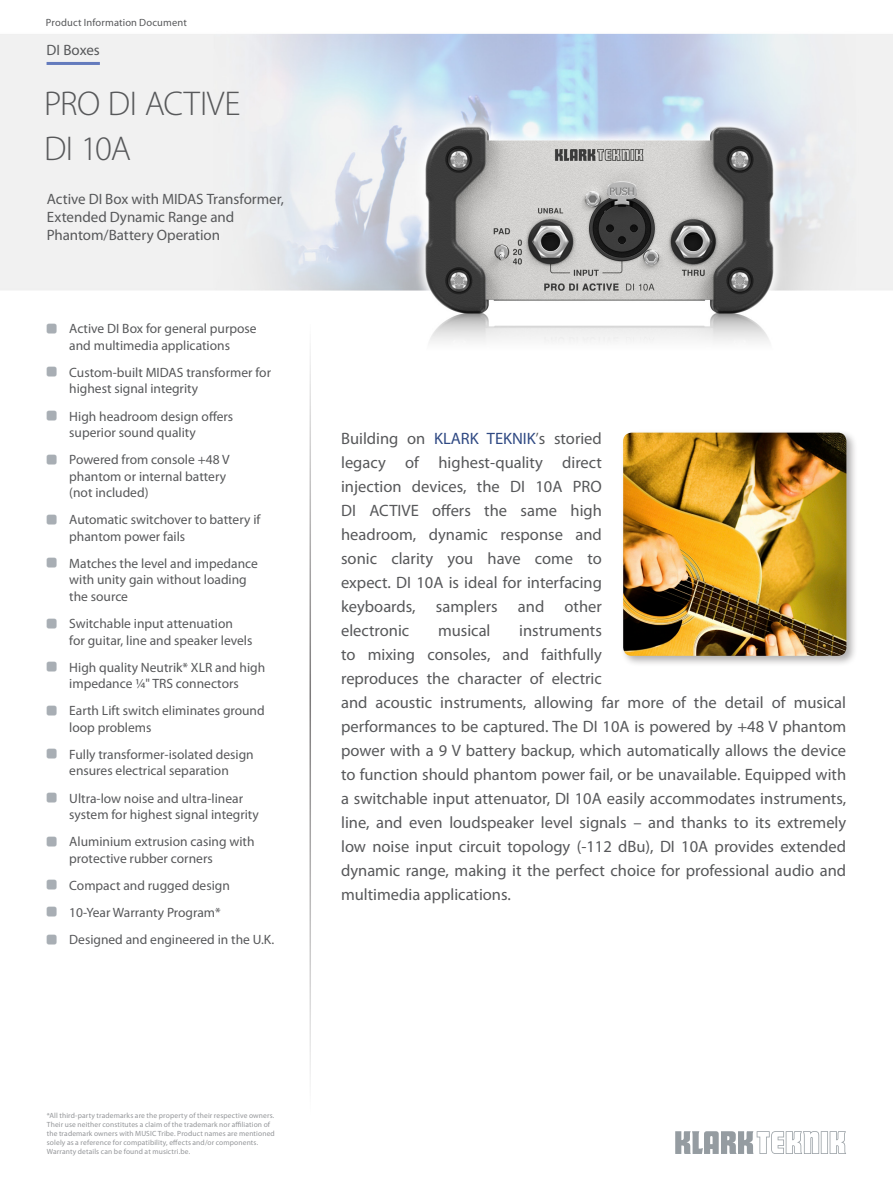
<style>
.page{position:relative;width:893px;height:1188px;background:#fff}
.page>*{position:absolute;margin:0;border:0;box-sizing:border-box;transform-origin:0 0}
._02_Search_Name{font:300 34.5px "Myriad Pro";letter-spacing:-.01em;color:#57585a}
._03_Description_Name{font:300 34.5px "Myriad Pro";color:#57585a}
._08_Standard_First_T{font:16.5px/24px "Myriad Pro";color:#57585a;text-align:justify}
._04_Product_Subhead{font:15px/18px "Myriad Pro";letter-spacing:-.005em;color:#57585a}
._01_Item_Group{font:15px "Myriad Pro";color:#57585a}
._05_Product_Features{font:13.5px/16.5px "Myriad Pro";color:#57585a}
.t1{font:10.5px "Myriad Pro";letter-spacing:.015em;color:#57585a}
._07_Disclaimer{font:7.5px/9px "Myriad Pro";letter-spacing:.02em;color:#939598}
.s1{font-family:"SQF Cust Glyph Set 1 V1";font-size:20.25px;color:#a8aeb4}
.s2{color:#2f4983}
.s3{font-stretch:condensed}
</style>
<div class="page">
<img style="left:0;top:33px;width:893px;height:310px">
<hr style="left:309px;top:324px;width:2px;height:797px;background:#231f20">
<svg style="left:675px;top:1131px;width:171px;height:23px"></svg>
<hr style="left:47px;top:62px;width:53px;height:3px;background:#647bbd">
<div style="left:620px;top:430px;width:238px;height:237px;background:#231f20;opacity:.35"></div>
<img style="left:623px;top:433px;width:223px;height:223px">
<p class="t1" style="left:46px;top:16px;width:142px">Product Information Document</p>
<p class="_01_Item_Group" style="left:47px;top:40px;width:55px">DI Boxes</p>
<p class="_02_Search_Name" style="left:44px;top:85px;width:198px">PRO DI ACTIVE</p>
<p class="_03_Description_Name" style="left:44px;top:130px;width:88px">DI 10A</p>
<p class="_04_Product_Subhead" style="left:47px;top:190px;width:239px">Active DI Box with MIDAS Transformer,<br>Extended Dynamic Range and<br>Phantom/Battery Operation</p>
<p class="_05_Product_Features" style="left:47px;top:320px;width:211px;text-align:center"><span class="s1">#</span> Active DI Box for general purpose and multimedia applications</p>
<p class="_05_Product_Features" style="left:69px;top:364px;width:203px;text-indent:-22px"><span class="s1">#</span> Custom-built MIDAS transformer for highest signal integrity</p>
<p class="_05_Product_Features" style="left:69px;top:408px;width:165px;text-indent:-22px"><span class="s1">#</span> High headroom design offers superior sound quality</p>
<p class="_05_Product_Features" style="left:69px;top:451px;width:162px;text-indent:-22px"><span class="s1">#</span> Powered from console +48 V phantom or internal battery (not included)</p>
<p class="_05_Product_Features" style="left:69px;top:511px;width:193px;text-indent:-22px"><span class="s1">#</span> Automatic switchover to battery if phantom power fails</p>
<p class="_05_Product_Features" style="left:69px;top:555px;width:190px;text-indent:-22px"><span class="s1">#</span> Matches the level and impedance with unity gain without loading the source</p>
<p class="_05_Product_Features" style="left:69px;top:615px;width:185px;text-indent:-22px"><span class="s1">#</span> Switchable input attenuation<br>for guitar, line and speaker levels</p>
<p class="_05_Product_Features" style="left:47px;top:659px;width:220px;text-align:center"><span class="s1">#</span> High quality Neutrik* XLR and high impedance 1/4" TRS connectors</p>
<p class="_05_Product_Features" style="left:69px;top:702px;width:197px;text-indent:-22px"><span class="s1">#</span> Earth Lift switch eliminates ground loop problems</p>
<p class="_05_Product_Features" style="left:47px;top:746px;width:208px;text-align:center"><span class="s1">#</span> Fully transformer-isolated design ensures electrical separation</p>
<p class="_05_Product_Features" style="left:69px;top:790px;width:191px;text-indent:-22px"><span class="s1">#</span> Ultra-low noise and ultra-linear system for highest signal integrity</p>
<p class="_05_Product_Features" style="left:69px;top:833px;width:187px;text-indent:-22px"><span class="s1">#</span> Aluminium extrusion casing with protective rubber corners</p>
<p class="_05_Product_Features" style="left:47px;top:877px;width:185px"><span class="s1">#</span> Compact and rugged design</p>
<p class="_05_Product_Features" style="left:47px;top:904px;width:176px"><span class="s1">#</span> 10-Year Warranty Program*</p>
<p class="_05_Product_Features" style="left:47px;top:931px;width:229px"><span class="s1">#</span> Designed and engineered in the U.K.</p>
<p class="_08_Standard_First_T" style="left:341px;top:426px;width:262px">Building on <span class="s2">KLARK TEKNIK</span><span class="s3">’</span>s storied legacy of highest-quality direct injection devices, the DI 10A PRO DI ACTIVE offers the same high headroom, dynamic response and sonic clarity you have come to expect. DI 10A is ideal for interfacing keyboards, samplers and other electronic</p>
<p class="_08_Standard_First_T" style="left:438px;top:618px;width:54px">musical</p>
<p class="_08_Standard_First_T" style="left:341px;top:618px;width:507px;text-align:left;text-indent:178px">instruments<br>to mixing consoles, and faithfully<br>reproduces the character of electric<br>and acoustic instruments, allowing far more of the detail of musical performances to be captured. The DI 10A is powered by +48 V phantom power with a 9 V battery backup, which automatically allows the device to function should phantom power fail, or be unavailable. Equipped with a switchable input attenuator, DI 10A easily accommodates instruments, line, and even loudspeaker level signals – and thanks to its extremely low noise input circuit topology (-112 dBu), DI 10A provides extended dynamic range, making it the perfect choice for professional audio and multimedia applications.</p>
<p class="_07_Disclaimer" style="left:47px;top:1111px;width:230px">*All third-party trademarks are the property of their respective owners.<br>Their use neither constitutes a claim of the trademark nor affiliation of the trademark owners with MUSIC Tribe. Product names are mentioned solely as a reference for compatibility, effects and/or components.<br>Warranty details can be found at musictri.be.</p>
</div>
